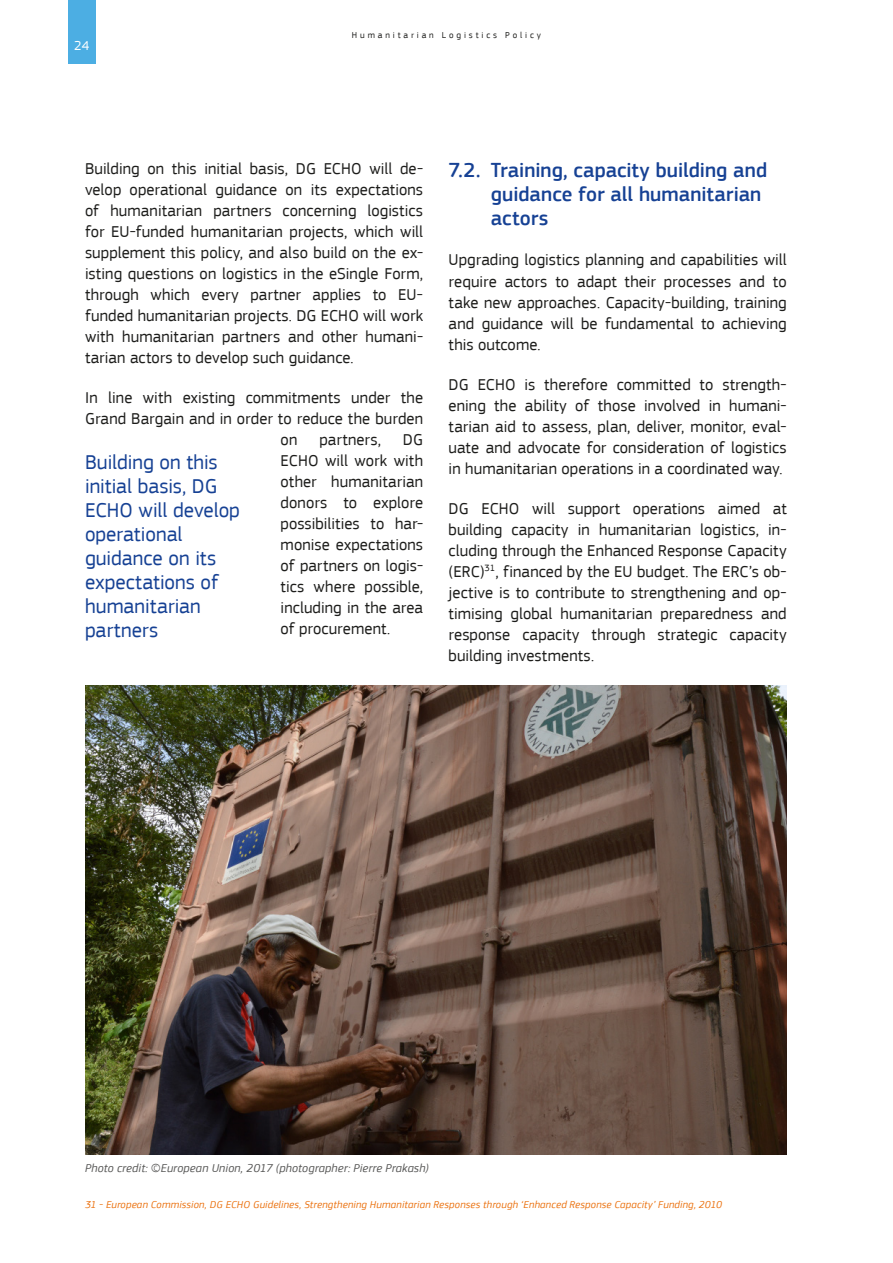
<style>
.page{position:relative;width:893px;height:1263px;background:#fff}
.page>*{position:absolute;margin:0;border:0;box-sizing:border-box;transform-origin:0 0}
.t1{font:21px/24px "EC Square Sans Pro";color:#164194}
.Título_azul_14{font:500 21px/24px "EC Square Sans Pro";color:#164194}
.body{font:16.5px/21px "EC Square Sans Pro";letter-spacing:.005em;color:#1d1d1b;text-align:justify}
.t2{font:13.5px "EC Square Sans Pro";color:#fff}
.Source{font:italic 12px "EC Square Sans Pro";letter-spacing:.015em;color:#575756}
.footnote_text{font:italic 10.5px "EC Square Sans Pro";letter-spacing:.02em;color:#eb7210}
.t3{font:9px "EC Square Sans Pro";letter-spacing:.32em;color:#1d1d1b}
</style>
<div class="page">
<div style="left:68px;top:0;width:28px;height:64px;background:#4caee3"></div>
<img style="left:85px;top:685px;width:702px;height:469px">
<p class="t2" style="left:74px;top:38px;width:17px">24</p>
<p class="t3" style="left:352px;top:30px;width:190px">Humanitarian Logistics Policy</p>
<p class="body" style="left:85px;top:158px;width:340px">Building on this initial basis, DG ECHO will de&shy;velop operational guidance on its expectations of humanitarian partners concerning logistics for EU-funded humanitarian projects, which will supplement this policy, and also build on the ex&shy;isting questions on logistics in the eSingle Form, through which every partner applies to EU&shy;funded humanitarian projects. DG ECHO will work with humanitarian partners and other humani&shy;tarian actors to develop such guidance.</p>
<p class="body" style="left:85px;top:387px;width:340px">In line with existing commitments under the</p>
<p class="body" style="left:85px;top:408px;width:340px">Grand Bargain and in order to reduce the burden</p>
<p class="body" style="left:281px;top:429px;width:18px">on</p>
<p class="body" style="left:319px;top:429px;width:63px">partners,</p>
<p class="body" style="left:281px;top:429px;width:144px;text-indent:122px">DG ECHO will work with other humanitarian donors to explore possibilities to har&shy;monise expectations of partners on logis&shy;tics where possible, including in the area of procurement.</p>
<p class="t1" style="left:85px;top:450px;width:156px">Building on this initial basis, DG<br>ECHO will develop operational guidance on its expectations of humanitarian partners</p>
<p class="Título_azul_14" style="left:491px;top:159px;width:278px;text-indent:-42px">7.2. Training, capacity building and guidance for all humanitarian actors</p>
<p class="body" style="left:449px;top:250px;width:340px">Upgrading logistics planning and capabilities will require actors to adapt their processes and to take new approaches. Capacity-building, training and guidance will be fundamental to achieving this outcome.</p>
<p class="body" style="left:449px;top:374px;width:340px">DG ECHO is therefore committed to strength&shy;ening the ability of those involved in humani&shy;tarian aid to assess, plan, deliver, monitor, eval&shy;uate and advocate for consideration of logistics in humanitarian operations in a coordinated way.</p>
<p class="body" style="left:449px;top:498px;width:340px">DG ECHO will support operations aimed at building capacity in humanitarian logistics, in&shy;cluding through the Enhanced Response Capacity (ERC)<sup>31</sup>, financed by the EU budget. The ERC’s ob&shy;jective is to contribute to strengthening and op&shy;timising global humanitarian preparedness and response capacity through strategic capacity building investments.</p>
<p class="Source" style="left:85px;top:1161px;width:345px">Photo credit: ©European Union, 2017 (photographer: Pierre Prakash)</p>
<p class="footnote_text" style="left:85px;top:1198px;width:638px">31 - European Commission, DG ECHO Guidelines, Strengthening Humanitarian Responses through ‘Enhanced Response Capacity’ Funding, 2010</p>
</div>
